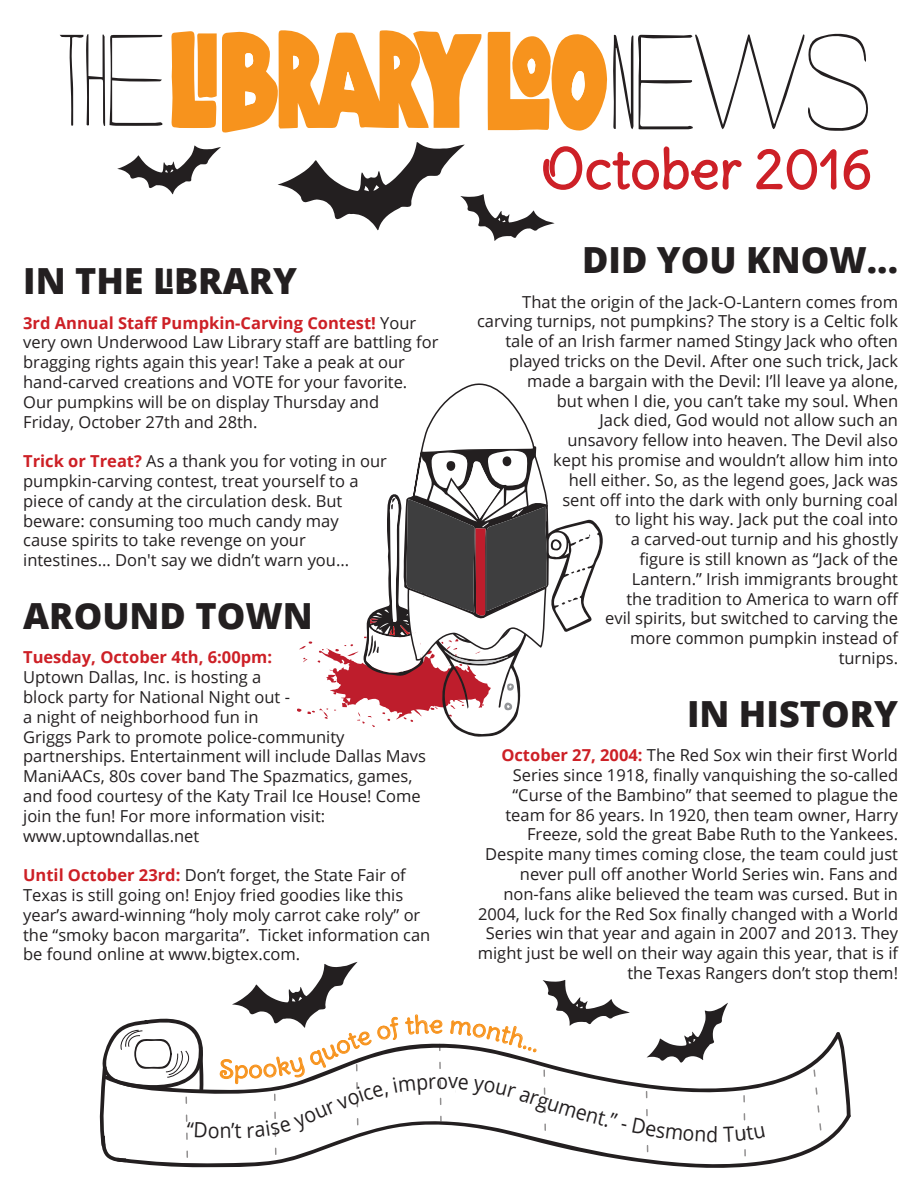
<style>
.page{position:relative;width:918px;height:1188px;background:#fff}
.page>*{position:absolute;margin:0;border:0;box-sizing:border-box;transform-origin:0 0}
.t1{font:54px "Delius Swash Caps";color:#cd2028}
.t2{font:800 36px "Open Sans";color:#231f20}
.t3{font:24.3px "Delius Swash Caps";color:#f7931d;scale:1.05 1}
.t4{font:16.5px/19.8px "Open Sans";color:#231f20}
.t5{font:700 16.5px "Open Sans";color:#cd2026}
.s1{font-weight:700;color:#cd2026}
</style>
<div class="page">
<svg style="left:488px;top:32px;width:380px;height:99px"></svg>
<svg style="left:171px;top:30px;width:311px;height:102px"></svg>
<svg style="left:60px;top:34px;width:102px;height:92px"></svg>
<svg style="left:117px;top:146px;width:104px;height:48px"></svg>
<svg style="left:278px;top:142px;width:464px;height:99px"></svg>
<svg style="left:756px;top:149px;width:115px;height:41px"></svg>
<svg style="left:297px;top:383px;width:306px;height:354px"></svg>
<svg style="left:99px;top:962px;width:752px;height:206px"></svg>
<h2 class="t2" style="left:23px;top:254px;width:275px">IN THE L<sup>I</sup>BRARY</h2>
<p class="t4" style="left:23px;top:312px;width:417px"><span class="s1">3rd Annual Staff Pumpkin-Carving Contest!</span> Your very own Underwood Law Library staff are battling for bragging rights again this year! Take a peak at our hand-carved creations and VOTE for your favorite.<br>Our pumpkins will be on display Thursday and<br>Friday, October 27th and 28th.</p>
<p class="t4" style="left:23px;top:451px;width:365px"><span class="s1">Trick or Treat?</span> As a thank you for voting in our pumpkin-carving contest, treat yourself to a piece of candy at the circulation desk. But beware: consuming too much candy may cause spirits to take revenge on your intestines... Don't say we didn’t warn you...</p>
<h2 class="t2" style="left:23px;top:589px;width:291px">AROUND TOWN</h2>
<p class="t5" style="left:23px;top:646px;width:251px">Tuesday, October 4th, 6:00pm:</p>
<p class="t4" style="left:23px;top:667px;width:404px">Uptown Dallas, Inc. is hosting a<br>block party for National Night out -<br>a night of neighborhood fun in<br>Griggs Park to promote police-community partnerships. Entertainment will include Dallas Mavs ManiAACs, 80s cover band The Spazmatics, games, and food courtesy of the Katy Trail Ice House! Come join the fun! For more information visit: www.uptowndallas.net</p>
<p class="t4" style="left:23px;top:865px;width:409px"><span class="s1">Until October 23rd:</span> Don’t forget, the State Fair of Texas is still going on! Enjoy fried goodies like this year’s award-winning “holy moly carrot cake roly” or the “smoky bacon margarita”. Ticket information can be found online at www.bigtex.com.</p>
<h3 class="t3" style="left:429px;top:1009px;width:15px">e</h3>
<h1 class="t1" style="left:541px;top:135px;width:333px">October 2016</h1>
<h2 class="t2" style="left:582px;top:233px;width:318px">DID YOU KNOW...</h2>
<p class="t4" style="left:477px;top:291px;width:423px;text-align:right">That the origin of the Jack-O-Lantern comes from carving turnips, not pumpkins? The story is a Celtic folk tale of an Irish farmer named Stingy Jack who often played tricks on the Devil. After one such trick, Jack made a bargain with the Devil: I’ll leave ya alone,<br>but when I die, you can’t take my soul. When<br>Jack died, God would not allow such an<br>unsavory fellow into heaven. The Devil also<br>kept his promise and wouldn’t allow him into<br>hell either. So, as the legend goes, Jack was<br>sent off into the dark with only burning coal<br>to light his way. Jack put the coal into<br>a carved-out turnip and his ghostly<br>figure is still known as “Jack of the<br>Lantern.” Irish immigrants brought<br>the tradition to America to warn off<br>evil spirits, but switched to carving the<br>more common pumpkin instead of<br>turnips.</p>
<h2 class="t2" style="left:687px;top:687px;width:213px">IN HISTORY</h2>
<p class="t4" style="left:478px;top:745px;width:422px;text-align:right"><span class="s1">October 27, 2004:</span> The Red Sox win their first World Series since 1918, finally vanquishing the so-called “Curse of the Bambino” that seemed to plague the team for 86 years. In 1920, then team owner, Harry Freeze, sold the great Babe Ruth to the Yankees.<br>Despite many times coming close, the team could just never pull off another World Series win. Fans and non-fans alike believed the team was cursed. But in 2004, luck for the Red Sox finally changed with a World Series win that year and again in 2007 and 2013. They might just be well on their way again this year, that is if the Texas Rangers don’t stop them!</p>
</div>
